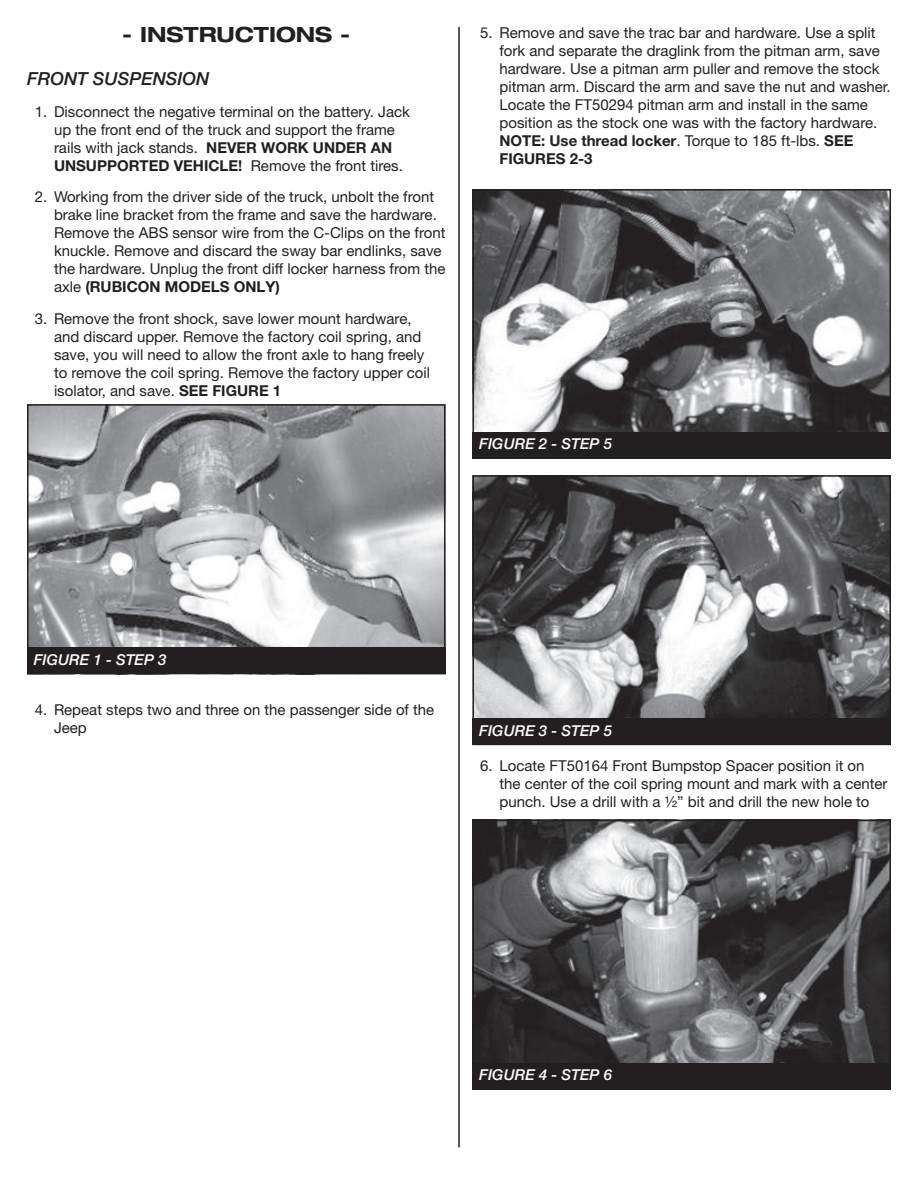
<style>
.page{position:relative;width:918px;height:1188px;background:#fff}
.page>*{position:absolute;margin:0;border:0;box-sizing:border-box;transform-origin:0 0}
.t1{font:700 expanded 21px "Helvetica Neue LT Std";color:#231f20}
.t2{font:italic 500 18px "Helvetica Neue LT Std";color:#231f20}
.t3{font:15px/18px "Helvetica Neue LT Std";color:#231f20}
.t4{font:italic 500 15px "Helvetica Neue LT Std";color:#fff}
.s1{font-weight:700}
</style>
<div class="page">
<hr style="left:458px;top:27px;width:2px;height:1121px;background:#231f20">
<img style="left:30px;top:407px;width:413px;height:240px">
<div style="left:27px;top:404px;width:419px;height:270px;border:2px solid #231f20"></div>
<div style="left:27px;top:647px;width:419px;height:27px;background:#231f20"></div>
<img style="left:475px;top:192px;width:413px;height:240px">
<div style="left:472px;top:189px;width:419px;height:270px;border:2px solid #231f20"></div>
<div style="left:472px;top:432px;width:419px;height:27px;background:#231f20"></div>
<img style="left:475px;top:478px;width:413px;height:240px">
<div style="left:472px;top:475px;width:419px;height:270px;border:2px solid #231f20"></div>
<div style="left:472px;top:718px;width:419px;height:27px;background:#231f20"></div>
<img style="left:475px;top:823px;width:413px;height:240px">
<div style="left:472px;top:820px;width:419px;height:270px;border:2px solid #231f20"></div>
<div style="left:472px;top:1063px;width:419px;height:27px;background:#231f20"></div>
<h1 class="t1" style="left:122px;top:21px;width:230px">- INSTRUCTIONS -</h1>
<p class="t2" style="left:27px;top:68px;width:184px">FRONT SUSPENSION</p>
<p class="t3" style="left:54px;top:102px;width:357px;text-indent:-19px">1. Disconnect the negative terminal on the battery. Jack up the front end of the truck and support the frame rails with jack stands. <span class="s1">NEVER WORK UNDER AN UNSUPPORTED VEHICLE!</span> Remove the front tires.</p>
<p class="t3" style="left:54px;top:188px;width:393px;text-indent:-19px">2. Working from the driver side of the truck, unbolt the front brake line bracket from the frame and save the hardware.<br>Remove the ABS sensor wire from the C-Clips on the front knuckle. Remove and discard the sway bar endlinks, save the hardware. Unplug the front diff locker harness from the axle <span class="s1">(RUBICON MODELS ONLY)</span></p>
<p class="t3" style="left:54px;top:309px;width:378px;text-indent:-19px">3. Remove the front shock, save lower mount hardware, and discard upper. Remove the factory coil spring, and save, you will need to allow the front axle to hang freely to remove the coil spring. Remove the factory upper coil isolator, and save. <span class="s1">SEE FIGURE 1</span></p>
<p class="t3" style="left:499px;top:23px;width:393px;text-indent:-19px">5. Remove and save the trac bar and hardware. Use a split fork and separate the draglink from the pitman arm, save hardware. Use a pitman arm puller and remove the stock pitman arm. Discard the arm and save the nut and washer.<br>Locate the FT50294 pitman arm and install in the same position as the stock one was with the factory hardware.<br><span class="s1">NOTE: Use thread locker</span>. Torque to 185 ft-lbs. <span class="s1">SEE FIGURES 2-3</span></p>
<p class="t4" style="left:479px;top:435px;width:134px">FIGURE 2 - STEP 5</p>
<p class="t4" style="left:34px;top:650px;width:134px">FIGURE 1 - STEP 3</p>
<p class="t3" style="left:54px;top:701px;width:382px;text-indent:-19px">4. Repeat steps two and three on the passenger side of the<br>Jeep</p>
<p class="t4" style="left:479px;top:721px;width:134px">FIGURE 3 - STEP 5</p>
<p class="t3" style="left:499px;top:757px;width:390px;text-indent:-19px">6. Locate FT50164 Front Bumpstop Spacer position it on the center of the coil spring mount and mark with a center punch. Use a drill with a ½” bit and drill the new hole to</p>
<p class="t4" style="left:479px;top:1066px;width:134px">FIGURE 4 - STEP 6</p>
</div>
